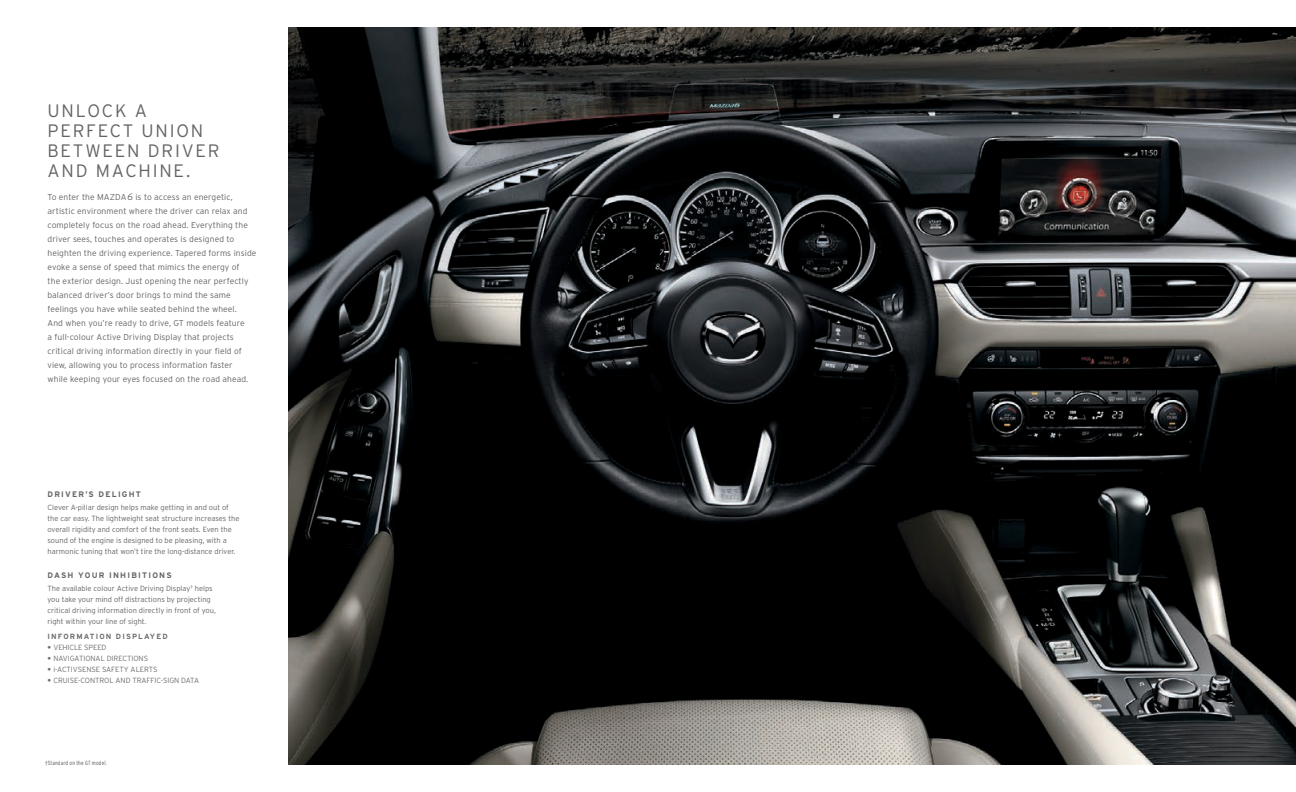
<style>
.page{position:relative;width:1296px;height:792px;background:#fff}
.page>*{position:absolute;margin:0;border:0;box-sizing:border-box;transform-origin:0 0}
.t1{font:300 18px/20px "Interstate";letter-spacing:.1em;color:#636466}
.t2{font:300 8.5px/14px "Interstate";letter-spacing:.01em;color:#636466}
.t3{font:700 8px "Interstate";letter-spacing:.15em;color:#636466}
.t4{font:300 7.5px/11px "Interstate";color:#636466}
.t5{font:300 7.5px "Interstate";letter-spacing:-.01em;color:#6d6f71}
.t6{font:700 7.5px "Interstate";letter-spacing:.15em;color:#6d6f71}
.t7{font:300 condensed 6px "Interstate";letter-spacing:.025em;color:#58595b}
.s1{font-style:italic;font-size:9.3px}
.s2{font-weight:700}
</style>
<div class="page">
<img style="left:288px;top:27px;width:1008px;height:738px">
<h1 class="t1" style="left:48px;top:100px;width:174px">UNLOCK A<br>PERFECT UNION<br>BETWEEN DRIVER<br>AND MACHINE.</h1>
<p class="t2" style="left:48px;top:190px;width:210px">To enter the MAZDA<span class="s1">6</span> is to access an energetic, artistic environment where the driver can relax and completely focus on the road ahead. Everything the driver sees, touches and operates is designed to heighten the driving experience. Tapered forms inside evoke a sense of speed that mimics the energy of<br>the exterior design. Just opening the near perfectly balanced driver’s door brings to mind the same feelings you have while seated behind the wheel.<br>And when you’re ready to drive, GT models feature<br>a full-colour Active Driving Display that projects critical driving information directly in your field of view, allowing you to process information faster<br>while keeping your eyes focused on the road ahead.</p>
<p class="t3" style="left:48px;top:490px;width:95px">DRIVER’S DELIGHT</p>
<p class="t4" style="left:48px;top:502px;width:193px">Clever A-pillar design helps make getting in and out of the car easy. The lightweight seat structure increases the overall rigidity and comfort of the front seats. Even the sound of the engine is designed to be pleasing, with a harmonic tuning that won’t tire the long-distance driver.</p>
<p class="t3" style="left:48px;top:571px;width:126px">DASH YOUR INHIBITIONS</p>
<p class="t4" style="left:48px;top:583px;width:170px">The available colour Active Driving Display<sup>†</sup> helps you take your mind off distractions by projecting critical driving information directly in front of you, right within your line of sight.</p>
<p class="t6" style="left:48px;top:633px;width:122px">INFORMATION DISPLAYED</p>
<p class="t5" style="left:48px;top:644px;width:61px"><span class="s2">•</span> VEHICLE SPEED</p>
<p class="t5" style="left:48px;top:655px;width:102px"><span class="s2">•</span> NAVIGATIONAL DIRECTIONS</p>
<p class="t5" style="left:48px;top:666px;width:111px"><span class="s2">•</span> i-ACTIVSENSE SAFETY ALERTS</p>
<p class="t5" style="left:48px;top:677px;width:153px"><span class="s2">•</span> CRUISE-CONTROL AND TRAFFIC-SIGN DATA</p>
<p class="t7" style="left:45px;top:760px;width:63px">†Standard on the GT model.</p>
</div>
